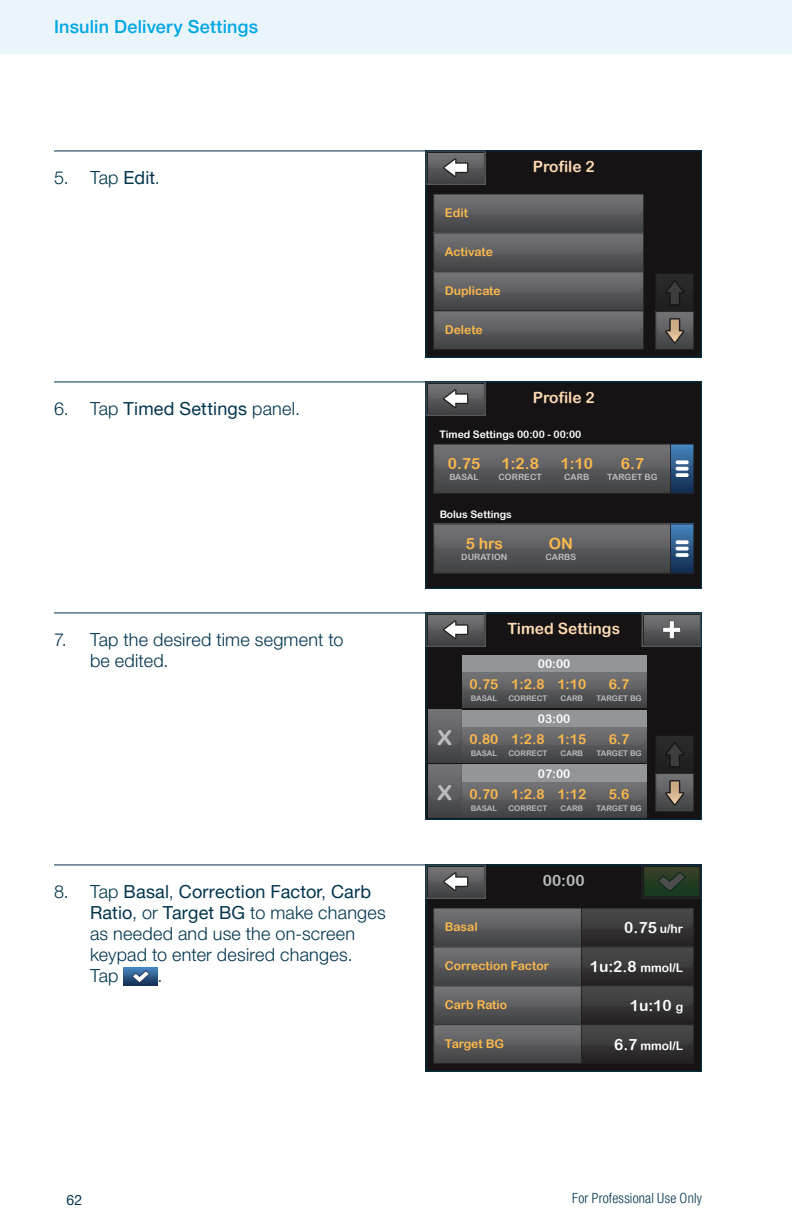
<style>
.page{position:relative;width:792px;height:1224px;background:#fff}
.page>*{position:absolute;margin:0;border:0;box-sizing:border-box;transform-origin:0 0}
.t1{font:20.4px "Arial Rounded MT Bold";color:#bcbdc0;scale:1.17 1}
.t2{font:300 18px/21px "Helvetica Neue LT Pro";letter-spacing:.01em;color:#01354e}
.t3{font:18px "Helvetica Neue LT Pro";letter-spacing:.01em;color:#01354e}
.t4{font:500 18px "Helvetica Neue LT Pro";letter-spacing:.01em;color:#00a7e3}
.t5{font:15.6px "Arial Rounded MT Bold";color:#fedab3}
.t6{font:15.6px "Arial Rounded MT Bold";color:#fff}
.t7{font:15.6px "Arial Rounded MT Bold";color:#fcb94b}
.t8{font:15.6px "Arial Rounded MT Bold";color:#bcbdc0}
.t9{font:300 condensed 14px "Helvetica Neue LT Pro";letter-spacing:.015em;color:#01354e}
.t10{font:14px "Helvetica Neue LT Pro";color:#01354e}
.t11{font:13.8px "Arial Rounded MT Bold";color:#fcb94b}
.t12{font:12px "Arial Rounded MT Bold";color:#fcb94b}
.t13{font:12px "Arial Rounded MT Bold";color:#fff}
.t14{font:10.4px "Arial Rounded MT Bold";color:#fff}
.t15{font:8.6px "Arial Rounded MT Bold";color:#bcbdc0}
.t16{font:7.8px "Arial Rounded MT Bold";color:#bcbdc0}
.s1{font-weight:400}
.s2{font-weight:300}
.s3{font-size:12px}
.s4{font-size:15.6px}
</style>
<div class="page">
<div style="left:0;top:0;width:792px;height:54px;background:#e9f4fb"></div>
<hr style="left:54px;top:150px;width:648px;height:1px;background:#01354e">
<hr style="left:54px;top:381px;width:648px;height:1px;background:#01354e">
<hr style="left:54px;top:612px;width:648px;height:1px;background:#01354e">
<hr style="left:54px;top:864px;width:648px;height:1px;background:#01354e">
<div style="left:124px;top:968px;width:34px;height:17px;background:#1b365e"></div>
<svg style="left:124px;top:968px;width:34px;height:14px"></svg>
<div style="left:426px;top:150px;width:276px;height:208px;background:#151314"></div>
<svg style="left:655px;top:273px;width:39px;height:77px"></svg>
<svg style="left:433px;top:194px;width:211px;height:156px;background:#59595b"></svg>
<svg style="left:428px;top:152px;width:58px;height:33px;background:#646466"></svg>
<div style="left:426px;top:150px;width:276px;height:208px;border:1px solid #01354e"></div>
<div style="left:426px;top:381px;width:276px;height:208px;background:#151314"></div>
<svg style="left:433px;top:524px;width:261px;height:50px;background:#54585d"></svg>
<svg style="left:676px;top:540px;width:13px;height:4px"></svg>
<svg style="left:676px;top:547px;width:13px;height:4px"></svg>
<svg style="left:676px;top:553px;width:13px;height:4px"></svg>
<svg style="left:433px;top:444px;width:261px;height:50px;background:#54585d"></svg>
<svg style="left:676px;top:460px;width:13px;height:4px"></svg>
<svg style="left:676px;top:467px;width:13px;height:4px"></svg>
<svg style="left:676px;top:473px;width:13px;height:4px"></svg>
<svg style="left:428px;top:383px;width:58px;height:33px;background:#646466"></svg>
<div style="left:426px;top:381px;width:276px;height:208px;border:1px solid #01354e"></div>
<div style="left:426px;top:612px;width:276px;height:208px;background:#151314"></div>
<svg style="left:655px;top:735px;width:39px;height:77px"></svg>
<div style="left:428px;top:710px;width:33px;height:52px;background:#474849"></div>
<div style="left:428px;top:765px;width:33px;height:52px;background:#474849"></div>
<svg style="left:428px;top:614px;width:58px;height:33px;background:#646466"></svg>
<svg style="left:642px;top:614px;width:58px;height:33px;background:#606163"></svg>
<div style="left:462px;top:655px;width:184px;height:17px;background:#939598"></div>
<div style="left:462px;top:672px;width:184px;height:35px;background:#4c4d4e"></div>
<svg style="left:462px;top:672px;width:184px;height:18px;background:#69696c"></svg>
<div style="left:462px;top:727px;width:184px;height:35px;background:#4c4d4e"></div>
<svg style="left:428px;top:710px;width:218px;height:35px;background:#7a7a7d"></svg>
<div style="left:462px;top:782px;width:184px;height:35px;background:#4c4d4e"></div>
<svg style="left:428px;top:765px;width:218px;height:35px;background:#7a7a7d"></svg>
<div style="left:426px;top:612px;width:276px;height:208px;border:1px solid #01354e"></div>
<div style="left:426px;top:864px;width:276px;height:208px;background:#151314"></div>
<svg style="left:433px;top:908px;width:261px;height:156px;background:#4a4a4b"></svg>
<svg style="left:428px;top:866px;width:58px;height:33px;background:#646466"></svg>
<svg style="left:642px;top:866px;width:58px;height:33px;background:#283826"></svg>
<div style="left:426px;top:864px;width:276px;height:208px;border:1px solid #01354e"></div>
<p class="t4" style="left:54px;top:16px;width:206px">Insulin Delivery Settings</p>
<p class="t2" style="left:54px;top:167px;width:108px">5. Tap <span class="s1">Edit</span>.</p>
<p class="t3" style="left:54px;top:397px;width:248px"><span class="s2">6. Tap</span> Timed Settings <span class="s2">panel.</span></p>
<p class="t2" style="left:90px;top:629px;width:255px;text-indent:-36px">7. Tap the desired time segment to be edited.</p>
<p class="t2" style="left:90px;top:881px;width:297px;text-indent:-36px">8. Tap <span class="s1">Basal</span>, <span class="s1">Correction Factor</span>, <span class="s1">Carb<br>Ratio</span>, or <span class="s1">Target BG</span> to make changes as needed and use the on-screen keypad to enter desired changes.<br>Tap</p>
<p class="t2" style="left:158px;top:965px;width:7px">.</p>
<p class="t12" style="left:445px;top:206px;width:25px">Edit</p>
<p class="t12" style="left:445px;top:245px;width:50px">Activate</p>
<p class="t12" style="left:445px;top:284px;width:57px">Duplicate</p>
<p class="t12" style="left:445px;top:323px;width:40px">Delete</p>
<p class="t5" style="left:533px;top:157px;width:64px">Profile 2</p>
<p class="t5" style="left:533px;top:388px;width:64px">Profile 2</p>
<p class="t14" style="left:439px;top:428px;width:144px">Timed Settings 00:00 - 00:00</p>
<p class="t7" style="left:448px;top:454px;width:34px">0.75</p>
<p class="t15" style="left:449px;top:472px;width:31px">BASAL</p>
<p class="t7" style="left:501px;top:454px;width:39px">1:2.8</p>
<p class="t15" style="left:499px;top:472px;width:45px">CORRECT</p>
<p class="t7" style="left:560px;top:454px;width:34px">1:10</p>
<p class="t15" style="left:564px;top:472px;width:27px">CARB</p>
<p class="t14" style="left:439px;top:508px;width:74px">Bolus Settings</p>
<p class="t7" style="left:466px;top:534px;width:39px">5 hrs</p>
<p class="t15" style="left:461px;top:552px;width:48px">DURATION</p>
<p class="t7" style="left:549px;top:534px;width:26px">ON</p>
<p class="t15" style="left:545px;top:552px;width:32px">CARBS</p>
<p class="t7" style="left:621px;top:454px;width:25px">6.7</p>
<p class="t15" style="left:607px;top:472px;width:52px">TARGET BG</p>
<p class="t5" style="left:507px;top:619px;width:114px">Timed Settings</p>
<p class="t1" style="left:437px;top:725px;width:14px">X</p>
<p class="t1" style="left:437px;top:780px;width:14px">X</p>
<p class="t13" style="left:538px;top:657px;width:34px">00:00</p>
<p class="t11" style="left:469px;top:676px;width:30px">0.75</p>
<p class="t16" style="left:471px;top:694px;width:28px">BASAL</p>
<p class="t11" style="left:511px;top:676px;width:35px">1:2.8</p>
<p class="t16" style="left:508px;top:694px;width:40px">CORRECT</p>
<p class="t11" style="left:557px;top:676px;width:30px">1:10</p>
<p class="t16" style="left:561px;top:694px;width:24px">CARB</p>
<p class="t16" style="left:596px;top:694px;width:47px">TARGET BG</p>
<p class="t11" style="left:609px;top:676px;width:22px">6.7</p>
<p class="t13" style="left:538px;top:712px;width:34px">03:00</p>
<p class="t11" style="left:469px;top:731px;width:30px">0.80</p>
<p class="t16" style="left:471px;top:749px;width:28px">BASAL</p>
<p class="t11" style="left:511px;top:731px;width:35px">1:2.8</p>
<p class="t16" style="left:508px;top:749px;width:40px">CORRECT</p>
<p class="t11" style="left:557px;top:731px;width:30px">1:15</p>
<p class="t16" style="left:561px;top:749px;width:24px">CARB</p>
<p class="t16" style="left:596px;top:749px;width:47px">TARGET BG</p>
<p class="t11" style="left:609px;top:731px;width:22px">6.7</p>
<p class="t13" style="left:538px;top:767px;width:34px">07:00</p>
<p class="t11" style="left:469px;top:786px;width:30px">0.70</p>
<p class="t16" style="left:471px;top:804px;width:28px">BASAL</p>
<p class="t11" style="left:511px;top:786px;width:35px">1:2.8</p>
<p class="t16" style="left:508px;top:804px;width:40px">CORRECT</p>
<p class="t11" style="left:557px;top:786px;width:30px">1:12</p>
<p class="t16" style="left:561px;top:804px;width:24px">CARB</p>
<p class="t16" style="left:596px;top:804px;width:47px">TARGET BG</p>
<p class="t11" style="left:609px;top:786px;width:22px">5.6</p>
<p class="t8" style="left:543px;top:871px;width:43px">00:00</p>
<p class="t12" style="left:445px;top:920px;width:34px">Basal</p>
<p class="t6" style="left:624px;top:918px;width:60px">0.75 <span class="s3">u/hr</span></p>
<p class="t12" style="left:445px;top:959px;width:106px">Correction Factor</p>
<p class="t6" style="left:590px;top:957px;width:95px">1u:2.8 <span class="s3">mmol/L</span></p>
<p class="t12" style="left:445px;top:998px;width:64px">Carb Ratio</p>
<p class="t6" style="left:630px;top:996px;width:55px">1u:10 <span class="s3">g</span></p>
<p class="t12" style="left:445px;top:1037px;width:61px">Target BG</p>
<p class="t13" style="left:614px;top:1038px;width:71px"><span class="s4">6.7</span> mmol/L</p>
<p class="t10" style="left:67px;top:1192px;width:17px">62</p>
<p class="t9" style="left:572px;top:1190px;width:131px">For Professional Use Only</p>
</div>
